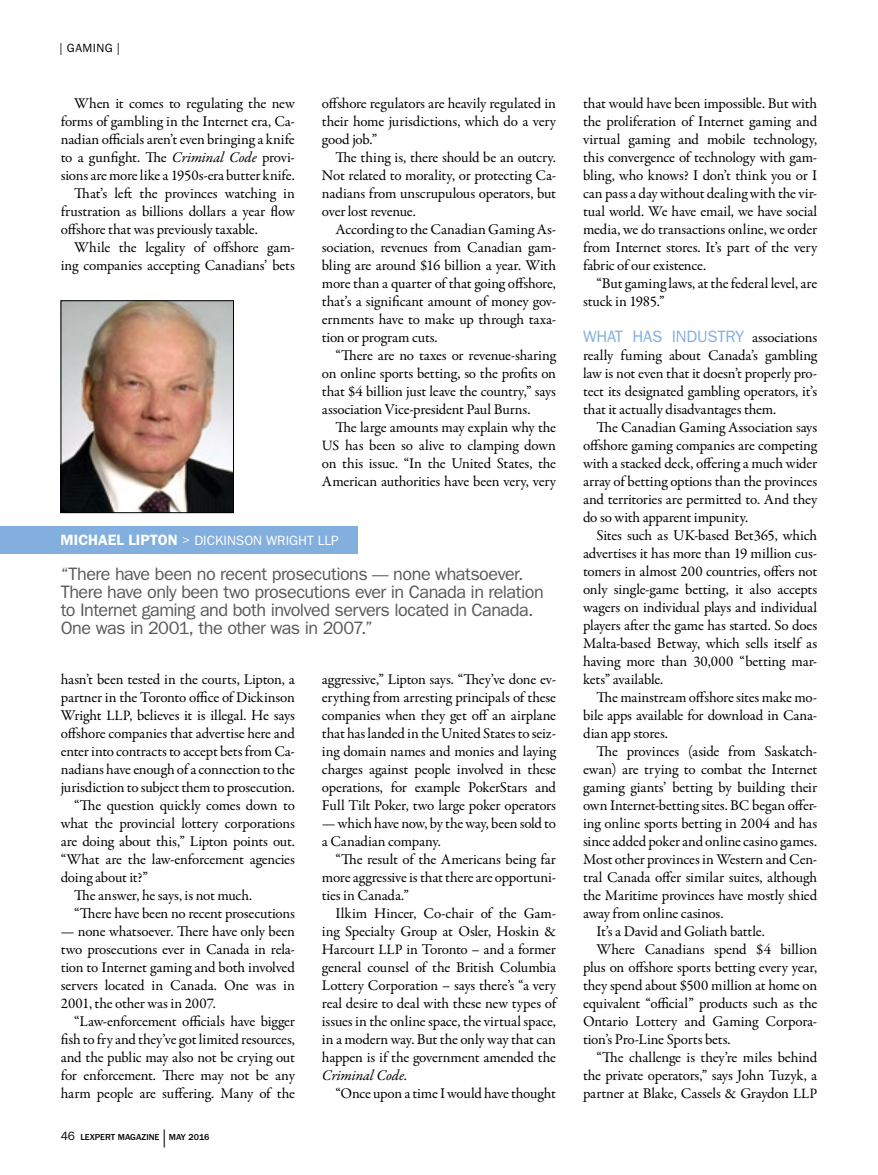
<style>
.page{position:relative;width:878px;height:1175px;background:#fff}
.page>*{position:absolute;margin:0;border:0;box-sizing:border-box;transform-origin:0 0}
.t1{font:18px/18px "ITC Franklin Gothic Std";letter-spacing:-.03em;color:#58595b}
.t2{font:16.5px "ITC Franklin Gothic Std";letter-spacing:-.015em;color:#82afdd}
.t3{font:15px/18px "Garamond Premr Pro";letter-spacing:-.015em;color:#000;text-align:justify}
.t4{font:13.5px "ITC Franklin Gothic Std";color:#fff}
.t5{font:12px "ITC Franklin Gothic Std";letter-spacing:.04em;color:#000}
.t6{font:500 9px "ITC Franklin Gothic Std";color:#000}
.s1{font-style:italic}
.s2{font-size:14.4px}
.s3{font-weight:600;font-size:15px}
.s4{font-size:16.5px}
.s5{font-weight:400;font-size:12px}
.s6{font-size:18px}
.s7{font-family:"Garamond Premr Pro";font-size:15px;color:#000}
</style>
<div class="page">
<div style="left:0;top:526px;width:357px;height:28px;background:#82afdd"></div>
<img style="left:63px;top:302px;width:169px;height:209px">
<div style="left:61px;top:300px;width:173px;height:213px;border:1px solid #000"></div>
<p class="t5" style="left:60px;top:41px;width:62px">| GAMING |</p>
<p class="t3" style="left:74px;top:95px;width:222px">When it comes to regulating the new</p>
<p class="t3" style="left:61px;top:113px;width:235px">forms of gambling in the Internet era, Ca-</p>
<p class="t3" style="left:61px;top:131px;width:235px">nadian officials aren’t even bringing a knife</p>
<p class="t3" style="left:61px;top:149px;width:236px">to a gunfight. The <span class="s1">Criminal Code</span> provi-</p>
<p class="t3" style="left:61px;top:167px;width:235px">sions are more like a 1950s-era butter knife.</p>
<p class="t3" style="left:74px;top:185px;width:222px">That’s left the provinces watching in</p>
<p class="t3" style="left:61px;top:203px;width:235px">frustration as billions dollars a year flow</p>
<p class="t3" style="left:61px;top:221px;width:198px">offshore that was previously taxable.</p>
<p class="t3" style="left:74px;top:239px;width:222px">While the legality of offshore gam-</p>
<p class="t3" style="left:61px;top:257px;width:235px">ing companies accepting Canadians’ bets</p>
<p class="t3" style="left:322px;top:95px;width:236px">offshore regulators are heavily regulated in their home jurisdictions, which do a very good job.”</p>
<p class="t3" style="left:322px;top:149px;width:235px;text-indent:14px">The thing is, there should be an outcry.<br>Not related to morality, or protecting Ca&shy;nadians from unscrupulous operators, but over lost revenue.</p>
<p class="t3" style="left:322px;top:221px;width:236px;text-indent:13px">According to the Canadian Gaming As&shy;sociation, revenues from Canadian gam&shy;bling are around $16 billion a year. With more than a quarter of that going offshore, that’s a significant amount of money gov&shy;ernments have to make up through taxa&shy;tion or program cuts.</p>
<p class="t3" style="left:322px;top:347px;width:236px;text-indent:14px">“There are no taxes or revenue-sharing on online sports betting, so the profits on that $4 billion just leave the country,” says association Vice-president Paul Burns.</p>
<p class="t3" style="left:322px;top:419px;width:236px;text-indent:14px">The large amounts may explain why the <span class="s2">US</span> has been so alive to clamping down on this issue. “In the United States, the American authorities have been very, very</p>
<p class="t4" style="left:61px;top:532px;width:280px"><span class="s3">MICHAEL LIPTON</span> &gt; DICKINSON WRIGHT LLP</p>
<p class="t1" style="left:61px;top:564px;width:484px">“There have been no recent prosecutions <span class="s4">—</span> none whatsoever.<br>There have only been two prosecutions ever in Canada in relation to Internet gaming and both involved servers located in Canada.<br>One was in 2001, the other was in 2007.”</p>
<p class="t3" style="left:61px;top:671px;width:235px">hasn’t been tested in the courts, Lipton, a</p>
<p class="t3" style="left:61px;top:689px;width:235px">partner in the Toronto office of Dickinson</p>
<p class="t3" style="left:61px;top:707px;width:236px">Wright <span class="s2">LLP,</span> believes it is illegal. He says</p>
<p class="t3" style="left:61px;top:725px;width:235px">offshore companies that advertise here and</p>
<p class="t3" style="left:61px;top:743px;width:235px">enter into contracts to accept bets from Ca-</p>
<p class="t3" style="left:61px;top:761px;width:236px">nadians have enough of a connection to the</p>
<p class="t3" style="left:61px;top:779px;width:236px">jurisdiction to subject them to prosecution.</p>
<p class="t3" style="left:74px;top:797px;width:222px">“The question quickly comes down to</p>
<p class="t3" style="left:61px;top:815px;width:236px">what the provincial lottery corporations</p>
<p class="t3" style="left:61px;top:833px;width:236px">are doing about this,” Lipton points out.</p>
<p class="t3" style="left:61px;top:851px;width:236px">“What are the law-enforcement agencies</p>
<p class="t3" style="left:61px;top:869px;width:89px">doing about it?”</p>
<p class="t3" style="left:74px;top:887px;width:179px">The answer, he says, is not much.</p>
<p class="t3" style="left:74px;top:905px;width:222px">“There have been no recent prosecutions</p>
<p class="t3" style="left:61px;top:923px;width:236px"><span class="s2">—</span> none whatsoever. There have only been two prosecutions ever in Canada in rela&shy;tion to Internet gaming and both involved servers located in Canada. One was in 2001, the other was in 2007.</p>
<p class="t3" style="left:61px;top:1013px;width:236px;text-indent:14px">“Law-enforcement officials have bigger fish to fry and they’ve got limited resources, and the public may also not be crying out for enforcement. There may not be any harm people are suffering. Many of the</p>
<p class="t6" style="left:61px;top:1132px;width:150px"><span class="s5">46</span> LEXPERT MAGAZINE <span class="s6">|</span> MAY 2016</p>
<p class="t3" style="left:322px;top:671px;width:236px">aggressive,” Lipton says. “They’ve done ev&shy;erything from arresting principals of these companies when they get off an airplane that has landed in the United States to seiz&shy;ing domain names and monies and laying charges against people involved in these operations, for example PokerStars and Full Tilt Poker, two large poker operators</p>
<p class="t3" style="left:322px;top:815px;width:235px"><span class="s2">—</span> which have now, by the way, been sold to a Canadian company.</p>
<p class="t3" style="left:322px;top:851px;width:236px;text-indent:14px">“The result of the Americans being far more aggressive is that there are opportuni&shy;ties in Canada.”</p>
<p class="t3" style="left:322px;top:905px;width:236px;text-indent:14px">Ilkim Hincer, Co-chair of the Gam&shy;ing Specialty Group at Osler, Hoskin &amp; Harcourt <span class="s2">LLP</span> in Toronto – and a former general counsel of the British Columbia Lottery Corporation – says there’s “a very real desire to deal with these new types of issues in the online space, the virtual space, in a modern way. But the only way that can happen is if the government amended the <span class="s1">Criminal Code</span>.</p>
<p class="t3" style="left:335px;top:1085px;width:222px">“Once upon a time I would have thought</p>
<p class="t3" style="left:583px;top:95px;width:236px">that would have been impossible. But with the proliferation of Internet gaming and virtual gaming and mobile technology, this convergence of technology with gam&shy;bling, who knows? I don’t think you or I can pass a day without dealing with the vir&shy;tual world. We have email, we have social media, we do transactions online, we order from Internet stores. It’s part of the very fabric of our existence.</p>
<p class="t3" style="left:583px;top:275px;width:236px;text-indent:14px">“But gaming laws, at the federal level, are stuck in 1985.”</p>
<p class="t2" style="left:583px;top:327px;width:235px">WHAT HAS INDUSTRY <span class="s7">associations</span></p>
<p class="t3" style="left:583px;top:347px;width:236px">really fuming about Canada’s gambling law is not even that it doesn’t properly pro&shy;tect its designated gambling operators, it’s that it actually disadvantages them.</p>
<p class="t3" style="left:583px;top:419px;width:236px;text-indent:14px">The Canadian Gaming Association says offshore gaming companies are competing with a stacked deck, offering a much wider array of betting options than the provinces and territories are permitted to. And they do so with apparent impunity.</p>
<p class="t3" style="left:583px;top:527px;width:235px;text-indent:14px">Sites such as UK-based Bet365, which advertises it has more than 19 million cus&shy;tomers in almost 200 countries, offers not only single-game betting, it also accepts wagers on individual plays and individual players after the game has started. So does Malta-based Betway, which sells itself as having more than 30,000 “betting mar&shy;kets” available.</p>
<p class="t3" style="left:583px;top:689px;width:235px;text-indent:14px">The mainstream offshore sites make mo&shy;bile apps available for download in Cana&shy;dian app stores.</p>
<p class="t3" style="left:596px;top:743px;width:222px">The provinces (aside from Saskatch-</p>
<p class="t3" style="left:583px;top:761px;width:235px">ewan) are trying to combat the Internet</p>
<p class="t3" style="left:583px;top:779px;width:235px">gaming giants’ betting by building their</p>
<p class="t3" style="left:583px;top:797px;width:235px">own Internet-betting sites. BC began offer-</p>
<p class="t3" style="left:583px;top:815px;width:235px">ing online sports betting in 2004 and has</p>
<p class="t3" style="left:583px;top:833px;width:236px">since added poker and online casino games.</p>
<p class="t3" style="left:583px;top:851px;width:235px">Most other provinces in Western and Cen-</p>
<p class="t3" style="left:583px;top:869px;width:235px">tral Canada offer similar suites, although</p>
<p class="t3" style="left:583px;top:887px;width:236px">the Maritime provinces have mostly shied</p>
<p class="t3" style="left:583px;top:905px;width:142px">away from online casinos.</p>
<p class="t3" style="left:596px;top:923px;width:170px">It’s a David and Goliath battle.</p>
<p class="t3" style="left:596px;top:941px;width:222px">Where Canadians spend $4 billion</p>
<p class="t3" style="left:583px;top:959px;width:236px">plus on offshore sports betting every year,</p>
<p class="t3" style="left:583px;top:977px;width:236px">they spend about $500 million at home on</p>
<p class="t3" style="left:583px;top:995px;width:236px">equivalent “official” products such as the</p>
<p class="t3" style="left:583px;top:1013px;width:235px">Ontario Lottery and Gaming Corpora-</p>
<p class="t3" style="left:583px;top:1031px;width:149px">tion’s Pro-Line Sports bets.</p>
<p class="t3" style="left:596px;top:1049px;width:222px">“The challenge is they’re miles behind</p>
<p class="t3" style="left:583px;top:1067px;width:235px">the private operators,” says John Tuzyk, a</p>
<p class="t3" style="left:583px;top:1085px;width:235px">partner at Blake, Cassels &amp; Graydon <span class="s2">LLP</span></p>
</div>
